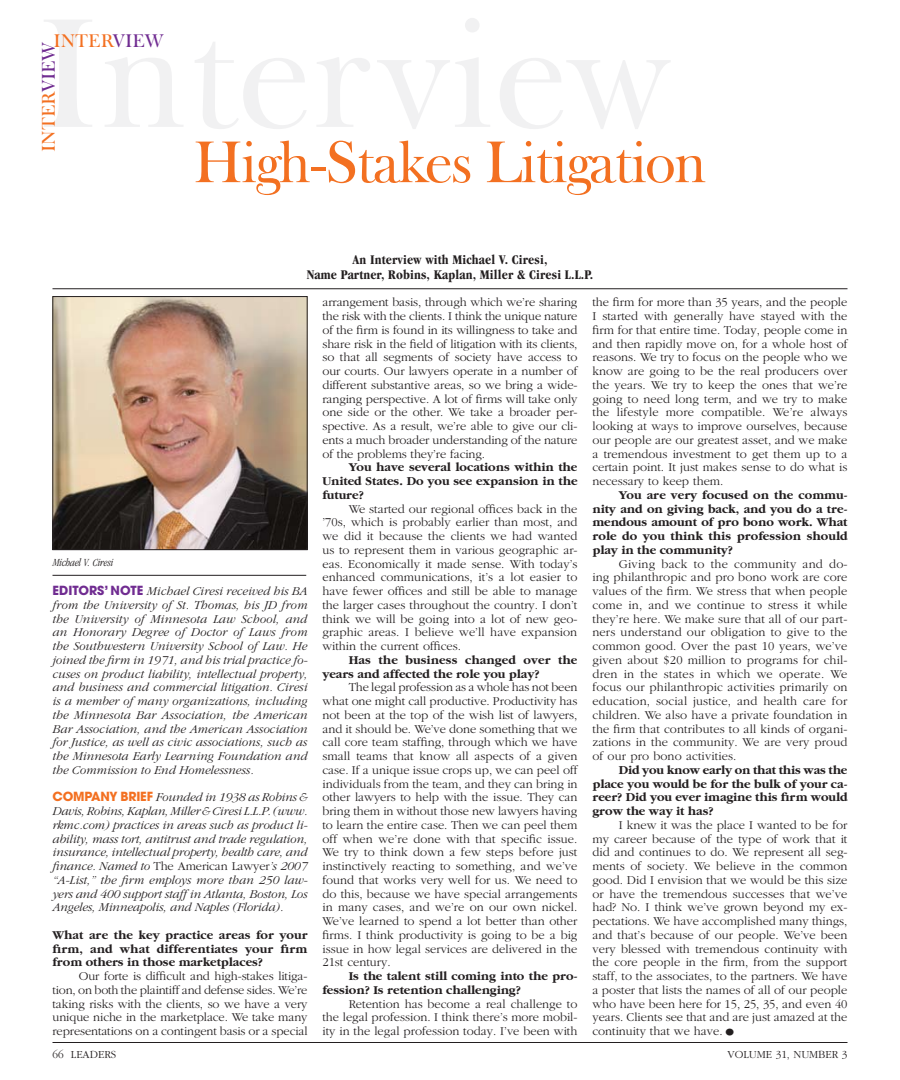
<style>
.page{position:relative;width:900px;height:1080px;background:#fff}
.page>*{position:absolute;margin:0;border:0;box-sizing:border-box;transform-origin:0 0}
.t1{font:60px "Frys Baskerville BT";letter-spacing:-.04em;color:#f37021}
.t2{font:18.75px "Frys Baskerville BT";color:#f37021}
.t3{font:700 condensed 13.75px/15px "Garamond";letter-spacing:.01em;color:#231f20;text-align:center}
.t4{font:300 12.5px/13.8px "Garamond";color:#231f20;text-align:justify}
.t5{font:italic 300 12.5px/13.8px "Garamond";letter-spacing:-.005em;color:#231f20;text-align:justify}
.t6{font:700 12.5px/13.8px "Garamond";color:#231f20;text-align:justify}
.t7{font:300 11.25px "Garamond";color:#231f20}
.t8{font:italic 300 condensed 11.25px "Garamond";color:#231f20}
.s1{color:#702c91}
.s2{font-family:"Avant Garde";font-weight:700;font-style:normal;color:#702c91}
.s3{font-family:"Avant Garde";font-weight:700;font-style:normal;color:#f37021}
.s4{font-style:normal}
.s5{font-size:22.5px}
</style>
<div class="page">
<hr style="left:52px;top:1042px;width:796px;height:1px;background:#231f20">
<img style="left:54px;top:298px;width:252px;height:250px">
<div style="left:52px;top:296px;width:256px;height:254px;border:1px solid #231f20"></div>
<hr style="left:52px;top:575px;width:254px;height:1px;background:#231f20">
<hr style="left:52px;top:288px;width:796px;height:1px;background:#231f20">
<h2 class="t2" style="left:54px;top:29px;width:112px">Inter<span class="s1">view</span></h2>
<h2 class="t2" style="left:37px;top:152px;width:112px;rotate:-90deg">Inter<span class="s1">view</span></h2>
<h1 class="t1" style="left:193px;top:125px;width:515px">High-Stakes Litigation</h1>
<p class="t3" style="left:307px;top:252px;width:288px">An Interview with Michael V. Ciresi,<br>Name Partner, Robins, Kaplan, Miller &amp; Ciresi L.L.P.</p>
<p class="t8" style="left:53px;top:557px;width:62px">Michael V. Ciresi</p>
<p class="t5" style="left:52px;top:584px;width:257px"><span class="s2">EDITORS’ NOTE</span> Michael Ciresi received his BA from the University of St. Thomas, his JD from the University of Minnesota Law School, and an Honorary Degree of Doctor of Laws from the Southwestern University School of Law. He joined the firm in 1971, and his trial practice fo&shy;cuses on product liability, intellectual property, and business and commercial litigation. Ciresi is a member of many organizations, including the Minnesota Bar Association, the American Bar Association, and the American Association for Justice, as well as civic associations, such as the Minnesota Early Learning Foundation and the Commission to End Homelessness.</p>
<p class="t5" style="left:52px;top:791px;width:257px"><span class="s3">COMPANY BRIEF</span> Founded in 1938 as Robins &amp; Davis, Robins, Kaplan, Miller &amp; Ciresi L.L.P. (www. rkmc.com) practices in areas such as product li&shy;ability, mass tort, antitrust and trade regulation, insurance, intellectual property, health care, and finance. Named to <span class="s4">The American Lawyer</span>’s 2007 “A-List,” the firm employs more than 250 law&shy;yers and 400 support staff in Atlanta, Boston, Los Angeles, Minneapolis, and Naples (Florida).</p>
<p class="t6" style="left:52px;top:928px;width:257px">What are the key practice areas for your firm, and what differentiates your firm from others in those marketplaces?</p>
<p class="t4" style="left:52px;top:969px;width:257px;text-indent:26px">Our forte is difficult and high-stakes litiga&shy;tion, on both the plaintiff and defense sides. We’re taking risks with the clients, so we have a very unique niche in the marketplace. We take many representations on a contingent basis or a special</p>
<p class="t4" style="left:322px;top:296px;width:257px">arrangement basis, through which we’re sharing the risk with the clients. I think the unique nature of the firm is found in its willingness to take and share risk in the field of litigation with its clients, so that all segments of society have access to our courts. Our lawyers operate in a number of different substantive areas, so we bring a wide&shy;ranging perspective. A lot of firms will take only one side or the other. We take a broader per&shy;spective. As a result, we’re able to give our cli&shy;ents a much broader understanding of the nature of the problems they’re facing.</p>
<p class="t6" style="left:322px;top:461px;width:257px;text-indent:26px">You have several locations within the United States. Do you see expansion in the future?</p>
<p class="t4" style="left:322px;top:502px;width:257px;text-indent:26px">We started our regional offices back in the ’70s, which is probably earlier than most, and we did it because the clients we had wanted us to represent them in various geographic ar&shy;eas. Economically it made sense. With today’s enhanced communications, it’s a lot easier to have fewer offices and still be able to manage the larger cases throughout the country. I don’t think we will be going into a lot of new geo&shy;graphic areas. I believe we’ll have expansion within the current offices.</p>
<p class="t6" style="left:322px;top:653px;width:256px;text-indent:26px">Has the business changed over the years and affected the role you play?</p>
<p class="t4" style="left:322px;top:681px;width:257px;text-indent:26px">The legal profession as a whole has not been what one might call productive. Productivity has not been at the top of the wish list of lawyers, and it should be. We’ve done something that we call core team staffing, through which we have small teams that know all aspects of a given case. If a unique issue crops up, we can peel off individuals from the team, and they can bring in other lawyers to help with the issue. They can bring them in without those new lawyers having to learn the entire case. Then we can peel them off when we’re done with that specific issue.<br>We try to think down a few steps before just instinctively reacting to something, and we’ve found that works very well for us. We need to do this, because we have special arrangements in many cases, and we’re on our own nickel.<br>We’ve learned to spend a lot better than other firms. I think productivity is going to be a big issue in how legal services are delivered in the 21st century.</p>
<p class="t6" style="left:322px;top:969px;width:256px;text-indent:26px">Is the talent still coming into the pro&shy;fession? Is retention challenging?</p>
<p class="t4" style="left:322px;top:997px;width:257px;text-indent:26px">Retention has become a real challenge to the legal profession. I think there’s more mobil&shy;ity in the legal profession today. I’ve been with</p>
<p class="t4" style="left:592px;top:296px;width:257px">the firm for more than 35 years, and the people I started with generally have stayed with the firm for that entire time. Today, people come in and then rapidly move on, for a whole host of reasons. We try to focus on the people who we know are going to be the real producers over the years. We try to keep the ones that we’re going to need long term, and we try to make the lifestyle more compatible. We’re always looking at ways to improve ourselves, because our people are our greatest asset, and we make a tremendous investment to get them up to a certain point. It just makes sense to do what is necessary to keep them.</p>
<p class="t6" style="left:592px;top:488px;width:257px;text-indent:26px">You are very focused on the commu&shy;nity and on giving back, and you do a tre&shy;mendous amount of pro bono work. What role do you think this profession should play in the community?</p>
<p class="t4" style="left:592px;top:557px;width:257px;text-indent:26px">Giving back to the community and do&shy;ing philanthropic and pro bono work are core values of the firm. We stress that when people come in, and we continue to stress it while they’re here. We make sure that all of our part&shy;ners understand our obligation to give to the common good. Over the past 10 years, we’ve given about $20 million to programs for chil&shy;dren in the states in which we operate. We focus our philanthropic activities primarily on education, social justice, and health care for children. We also have a private foundation in the firm that contributes to all kinds of organi&shy;zations in the community. We are very proud of our pro bono activities.</p>
<p class="t6" style="left:592px;top:763px;width:257px;text-indent:26px">Did you know early on that this was the place you would be for the bulk of your ca&shy;reer? Did you ever imagine this firm would grow the way it has?</p>
<p class="t4" style="left:592px;top:818px;width:257px;text-indent:26px">I knew it was the place I wanted to be for my career because of the type of work that it did and continues to do. We represent all seg&shy;ments of society. We believe in the common good. Did I envision that we would be this size or have the tremendous successes that we’ve had? No. I think we’ve grown beyond my ex&shy;pectations. We have accomplished many things, and that’s because of our people. We’ve been very blessed with tremendous continuity with the core people in the firm, from the support staff, to the associates, to the partners. We have a poster that lists the names of all of our people who have been here for 15, 25, 35, and even 40 years. Clients see that and are just amazed at the continuity that we have.<span class="s5">•</span></p>
<p class="t7" style="left:52px;top:1048px;width:65px">66 Leaders</p>
<p class="t7" style="left:728px;top:1048px;width:121px">volume 31, number 3</p>
</div>
